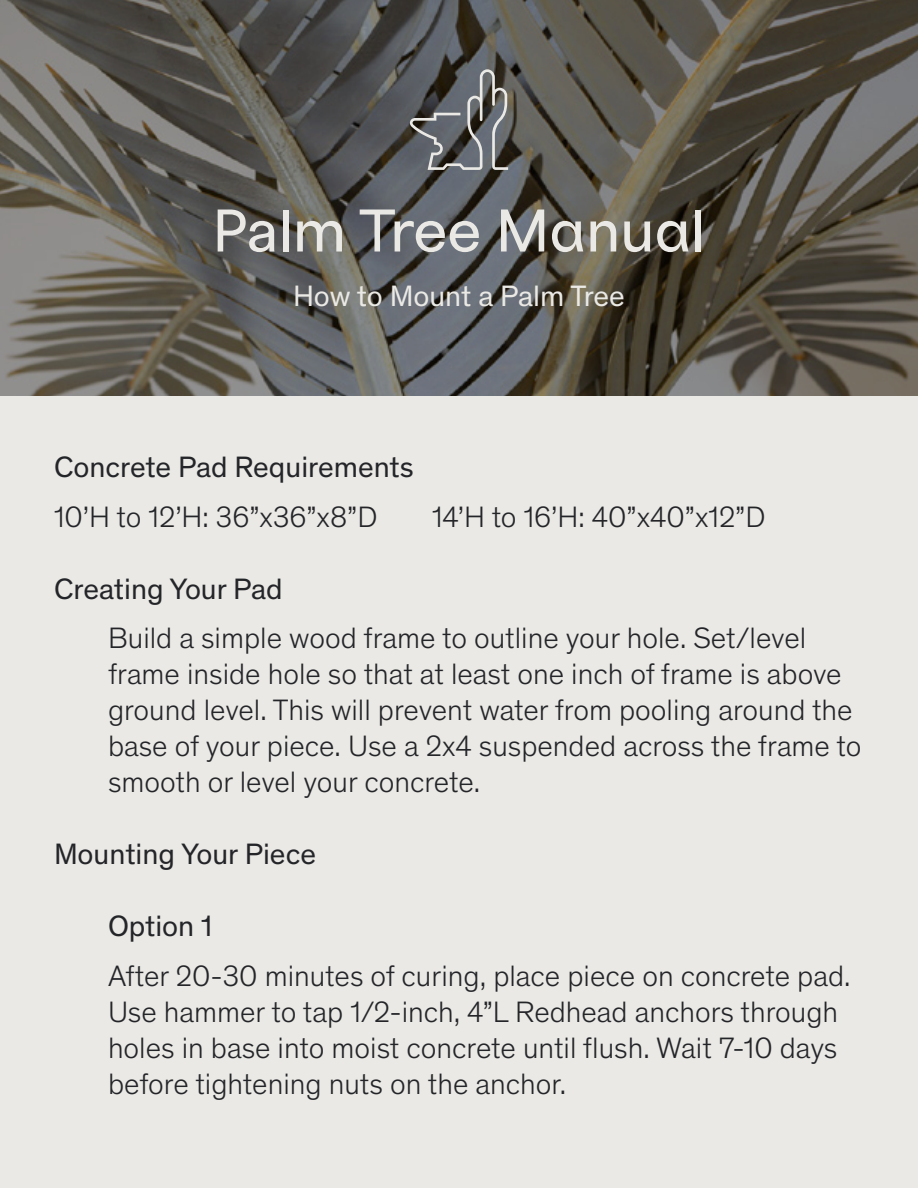
<style>
.page{position:relative;width:918px;height:1188px;background:#fff}
.page>*{position:absolute;margin:0;border:0;box-sizing:border-box;transform-origin:0 0}
.t1{font:60px "FT Polar";color:#eae9e5}
.t2{font:300 30px/36px "Theinhardt";color:#242529}
.t3{font:30px "Theinhardt";color:#242529}
.t4{font:30px "Theinhardt";letter-spacing:-.005em;color:#eae9e5}
</style>
<div class="page">
<div style="left:0;top:396px;width:918px;height:792px;background:#eae9e5"></div>
<svg style="left:0;top:0;width:918px;height:396px;background:#5b5852"></svg>
<svg style="left:410px;top:69px;width:98px;height:101px;background:#656769"></svg>
<h1 class="t1" style="left:212px;top:186px;width:495px">Palm Tree Manual</h1>
<p class="t4" style="left:293px;top:274px;width:333px">How to Mount a Palm Tree</p>
<p class="t3" style="left:54px;top:446px;width:361px">Concrete Pad Requirements</p>
<p class="t2" style="left:54px;top:497px;width:325px">10’H to 12’H: 36”x36”x8”D</p>
<p class="t2" style="left:432px;top:497px;width:335px">14’H to 16’H: 40”x40”x12”D</p>
<p class="t3" style="left:54px;top:568px;width:230px">Creating Your Pad</p>
<p class="t2" style="left:108px;top:619px;width:755px">Build a simple wood frame to outline your hole. Set/level frame inside hole so that at least one inch of frame is above ground level. This will prevent water from pooling around the base of your piece. Use a 2x4 suspended across the frame to smooth or level your concrete.</p>
<p class="t3" style="left:54px;top:833px;width:264px">Mounting Your Piece</p>
<p class="t3" style="left:108px;top:905px;width:106px">Option 1</p>
<p class="t2" style="left:108px;top:956px;width:744px">After 20-30 minutes of curing, place piece on concrete pad.<br>Use hammer to tap 1/2-inch, 4”L Redhead anchors through holes in base into moist concrete until flush. Wait 7-10 days before tightening nuts on the anchor.</p>
</div>
